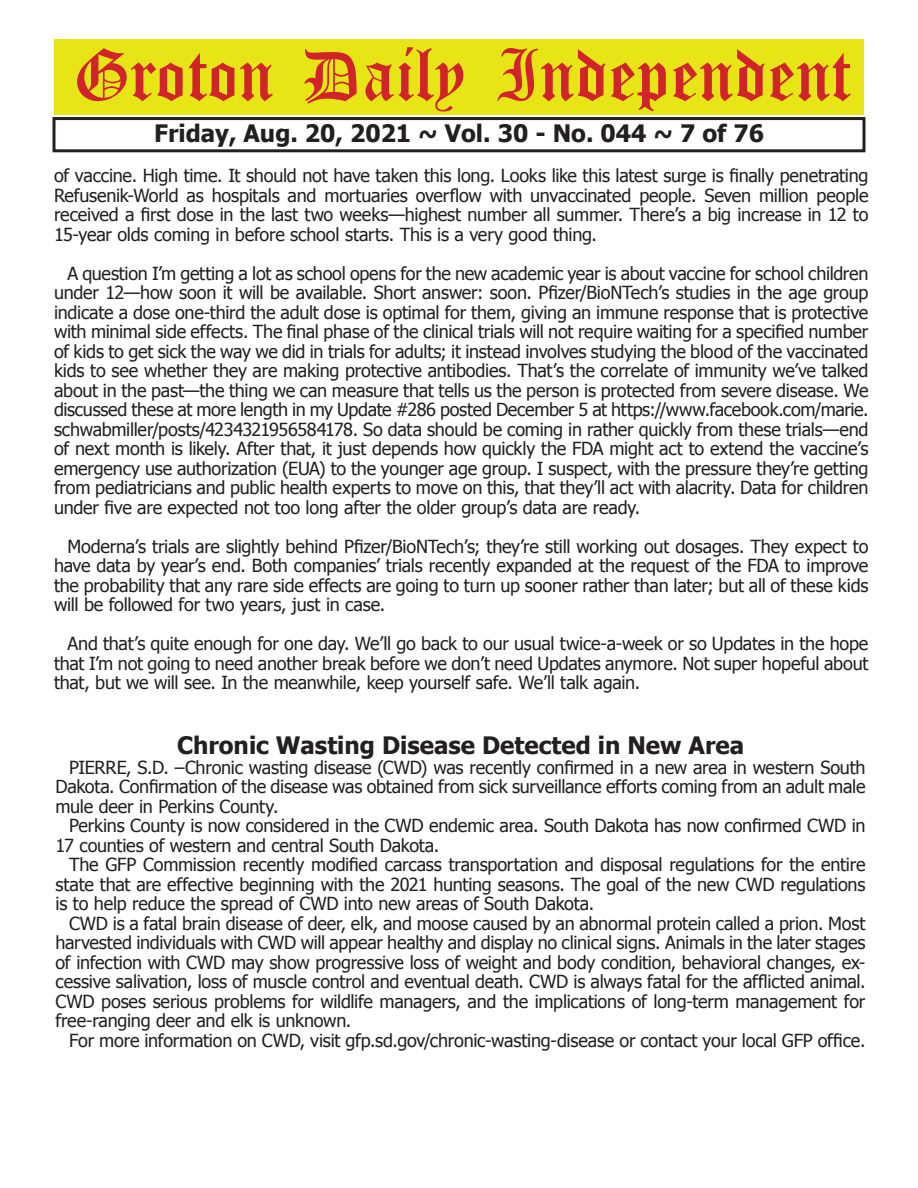
<style>
.page{position:relative;width:918px;height:1188px;background:#fff}
.page>*{position:absolute;margin:0;border:0;box-sizing:border-box;transform-origin:0 0}
.t1{font:54px "Old English Five";color:#d1232a}
.t2{font:700 24px "Tahoma";color:#231f20}
.t3{font:18px/19.5px "Tahoma";letter-spacing:-.01em;color:#231f20;text-align:justify}
</style>
<div class="page">
<div style="left:52px;top:117px;width:814px;height:35px;border:3px solid #231f20"></div>
<div style="left:54px;top:40px;width:810px;height:75px;background:#e7e515"></div>
<h1 class="t1" style="left:73px;top:50px;width:779px">Groton Daily Independent</h1>
<h2 class="t2" style="left:154px;top:116px;width:611px">Friday, Aug. 20, 2021 ~ Vol. 30 - No. 044 ~ 7 of 76</h2>
<p class="t3" style="left:54px;top:165px;width:816px">of vaccine. High time. It should not have taken this long. Looks like this latest surge is finally penetrating Refusenik-World as hospitals and mortuaries overflow with unvaccinated people. Seven million people received a first dose in the last two weeks—highest number all summer. There’s a big increase in 12 to 15-year olds coming in before school starts. This is a very good thing.</p>
<p class="t3" style="left:54px;top:263px;width:816px;text-indent:14px">A question I’m getting a lot as school opens for the new academic year is about vaccine for school children under 12—how soon it will be available. Short answer: soon. Pfizer/BioNTech’s studies in the age group indicate a dose one-third the adult dose is optimal for them, giving an immune response that is protective with minimal side effects. The final phase of the clinical trials will not require waiting for a specified number of kids to get sick the way we did in trials for adults; it instead involves studying the blood of the vaccinated kids to see whether they are making protective antibodies. That’s the correlate of immunity we’ve talked about in the past—the thing we can measure that tells us the person is protected from severe disease. We discussed these at more length in my Update #286 posted December 5 at https://www.facebook.com/marie. schwabmiller/posts/4234321956584178. So data should be coming in rather quickly from these trials—end of next month is likely. After that, it just depends how quickly the FDA might act to extend the vaccine’s emergency use authorization (EUA) to the younger age group. I suspect, with the pressure they’re getting from pediatricians and public health experts to move on this, that they’ll act with alacrity. Data for children under five are expected not too long after the older group’s data are ready.</p>
<p class="t3" style="left:54px;top:536px;width:816px;text-indent:14px">Moderna’s trials are slightly behind Pfizer/BioNTech’s; they’re still working out dosages. They expect to have data by year’s end. Both companies’ trials recently expanded at the request of the FDA to improve the probability that any rare side effects are going to turn up sooner rather than later; but all of these kids will be followed for two years, just in case.</p>
<p class="t3" style="left:54px;top:633px;width:816px;text-indent:14px">And that’s quite enough for one day. We’ll go back to our usual twice-a-week or so Updates in the hope that I’m not going to need another break before we don’t need Updates anymore. Not super hopeful about that, but we will see. In the meanwhile, keep yourself safe. We’ll talk again.</p>
<h2 class="t2" style="left:177px;top:729px;width:569px">Chronic Wasting Disease Detected in New Area</h2>
<p class="t3" style="left:56px;top:756px;width:812px;text-indent:14px">PIERRE, S.D. –Chronic wasting disease (CWD) was recently confirmed in a new area in western South Dakota. Confirmation of the disease was obtained from sick surveillance efforts coming from an adult male mule deer in Perkins County.</p>
<p class="t3" style="left:56px;top:815px;width:811px;text-indent:14px">Perkins County is now considered in the CWD endemic area. South Dakota has now confirmed CWD in<br>17 counties of western and central South Dakota.</p>
<p class="t3" style="left:56px;top:854px;width:811px;text-indent:14px">The GFP Commission recently modified carcass transportation and disposal regulations for the entire state that are effective beginning with the 2021 hunting seasons. The goal of the new CWD regulations is to help reduce the spread of CWD into new areas of South Dakota.</p>
<p class="t3" style="left:56px;top:912px;width:812px;text-indent:14px">CWD is a fatal brain disease of deer, elk, and moose caused by an abnormal protein called a prion. Most harvested individuals with CWD will appear healthy and display no clinical signs. Animals in the later stages of infection with CWD may show progressive loss of weight and body condition, behavioral changes, ex&shy;cessive salivation, loss of muscle control and eventual death. CWD is always fatal for the afflicted animal.<br>CWD poses serious problems for wildlife managers, and the implications of long-term management for free-ranging deer and elk is unknown.</p>
<p class="t3" style="left:69px;top:1029px;width:798px">For more information on CWD, visit gfp.sd.gov/chronic-wasting-disease or contact your local GFP office.</p>
</div>
